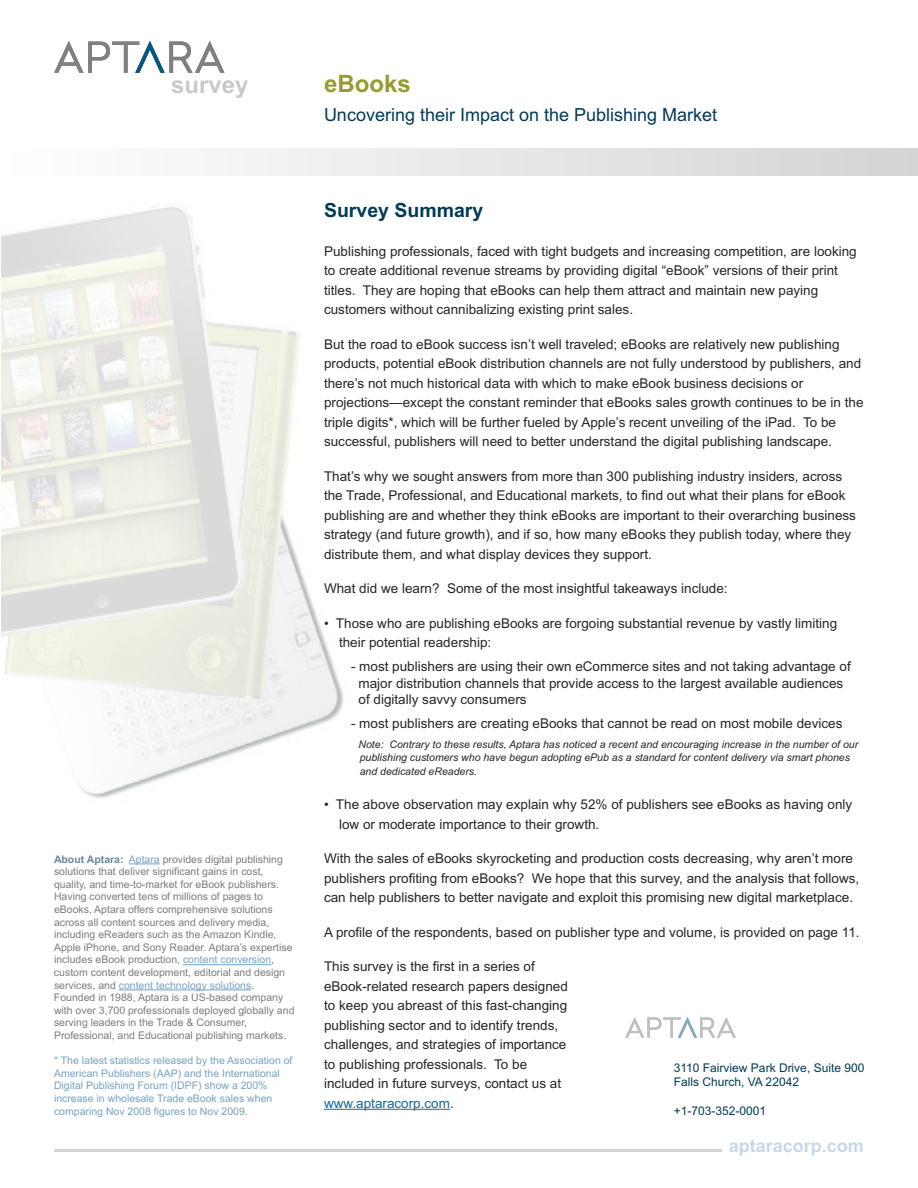
<style>
.page{position:relative;width:918px;height:1188px;background:#fff}
.page>*{position:absolute;margin:0;border:0;box-sizing:border-box;transform-origin:0 0}
.t1{font:700 24px "Arial";color:#979b30}
.t2{font:700 24px "Arial";color:#c9c9c9}
.t3{font:700 19.5px "Arial";color:#003b58}
.t4{font:18px "Arial";color:#003b58}
.t5{font:700 18px "Arial";color:#c6d9e6}
.t6{font:13.5px/19.5px "Arial";color:#272627}
.t7{font:12px/14.4px "Arial";color:#003b58}
.t8{font:10.5px/12.6px "Arial";color:#7d7d7d}
.t9{font:italic 10.5px/13.5px "Arial";color:#272627}
.t10{font:10.5px/12.6px "Arial";color:#77a3c4}
.s1{font-weight:700;color:#66899b}
.s2{color:#77a3c4}
.s3{color:#1c669c}
</style>
<div class="page">
<img style="left:1px;top:206px;width:343px;height:592px">
<svg style="left:54px;top:41px;width:170px;height:32px"></svg>
<hr style="left:54px;top:1149px;width:668px;height:3px;background:#d4d4d4">
<div style="left:0;top:148px;width:918px;height:28px;background:linear-gradient(to right,#fff,#d4d4d4)"></div>
<hr style="left:324px;top:1109px;width:126px;height:1px;background:#1c669c">
<svg style="left:625px;top:1017px;width:111px;height:21px"></svg>
<hr style="left:129px;top:864px;width:31px;height:1px;background:#77a3c4">
<hr style="left:183px;top:964px;width:88px;height:1px;background:#77a3c4">
<hr style="left:119px;top:990px;width:132px;height:1px;background:#77a3c4">
<h1 class="t2" style="left:171px;top:71px;width:79px">survey</h1>
<h1 class="t1" style="left:324px;top:70px;width:88px">eBooks</h1>
<h3 class="t4" style="left:324px;top:104px;width:395px">Uncovering their Impact on the Publishing Market</h3>
<p class="t8" style="left:54px;top:853px;width:242px"><span class="s1">About Aptara:</span> <span class="s2">Aptara</span> provides digital publishing solutions that deliver significant gains in cost, quality, and time-to-market for eBook publishers.<br>Having converted tens of millions of pages to eBooks, Aptara offers comprehensive solutions across all content sources and delivery media, including eReaders such as the Amazon Kindle, Apple iPhone, and Sony Reader. Aptara’s expertise includes eBook production, <span class="s2">content conversion</span>, custom content development, editorial and design services, and <span class="s2">content technology solutions</span>.<br>Founded in 1988, Aptara is a US-based company with over 3,700 professionals deployed globally and serving leaders in the Trade &amp; Consumer, Professional, and Educational publishing markets.</p>
<p class="t10" style="left:54px;top:1054px;width:240px">* The latest statistics released by the Association of American Publishers (AAP) and the International Digital Publishing Forum (IDPF) show a 200% increase in wholesale Trade eBook sales when comparing Nov 2008 figures to Nov 2009.</p>
<h2 class="t3" style="left:324px;top:199px;width:161px">Survey Summary</h2>
<p class="t6" style="left:324px;top:241px;width:534px">Publishing professionals, faced with tight budgets and increasing competition, are looking to create additional revenue streams by providing digital “eBook” versions of their print titles. They are hoping that eBooks can help them attract and maintain new paying customers without cannibalizing existing print sales.</p>
<p class="t6" style="left:324px;top:334px;width:541px">But the road to eBook success isn’t well traveled; eBooks are relatively new publishing products, potential eBook distribution channels are not fully understood by publishers, and there’s not much historical data with which to make eBook business decisions or projections—except the constant reminder that eBooks sales growth continues to be in the triple digits*, which will be further fueled by Apple’s recent unveiling of the iPad. To be successful, publishers will need to better understand the digital publishing landscape.</p>
<p class="t6" style="left:324px;top:466px;width:534px">That’s why we sought answers from more than 300 publishing industry insiders, across the Trade, Professional, and Educational markets, to find out what their plans for eBook publishing are and whether they think eBooks are important to their overarching business strategy (and future growth), and if so, how many eBooks they publish today, where they distribute them, and what display devices they support.</p>
<p class="t6" style="left:324px;top:579px;width:405px">What did we learn? Some of the most insightful takeaways include:</p>
<p class="t6" style="left:339px;top:613px;width:500px;text-indent:-15px">• Those who are publishing eBooks are forgoing substantial revenue by vastly limiting their potential readership:</p>
<p class="t6" style="left:359px;top:658px;width:494px;line-height:16.5px;text-indent:-8px">- most publishers are using their own eCommerce sites and not taking advantage of major distribution channels that provide access to the largest available audiences of digitally savvy consumers</p>
<p class="t6" style="left:351px;top:714px;width:493px">- most publishers are creating eBooks that cannot be read on most mobile devices</p>
<p class="t9" style="left:359px;top:737px;width:501px">Note: Contrary to these results, Aptara has noticed a recent and encouraging increase in the number of our publishing customers who have begun adopting ePub as a standard for content delivery via smart phones and dedicated eReaders.</p>
<p class="t6" style="left:339px;top:795px;width:515px;text-indent:-15px">• The above observation may explain why 52% of publishers see eBooks as having only low or moderate importance to their growth.</p>
<p class="t6" style="left:324px;top:849px;width:537px">With the sales of eBooks skyrocketing and production costs decreasing, why aren’t more publishers profiting from eBooks? We hope that this survey, and the analysis that follows, can help publishers to better navigate and exploit this promising new digital marketplace.</p>
<p class="t6" style="left:324px;top:922px;width:537px">A profile of the respondents, based on publisher type and volume, is provided on page 11.</p>
<p class="t6" style="left:324px;top:957px;width:245px">This survey is the first in a series of eBook-related research papers designed to keep you abreast of this fast-changing publishing sector and to identify trends, challenges, and strategies of importance to publishing professionals. To be included in future surveys, contact us at <span class="s3">www.aptaracorp.com</span>.</p>
<p class="t7" style="left:674px;top:1060px;width:192px">3110 Fairview Park Drive, Suite 900<br>Falls Church, VA 22042</p>
<p class="t7" style="left:674px;top:1104px;width:94px">+1-703-352-0001</p>
<h3 class="t5" style="left:729px;top:1135px;width:137px">aptaracorp.com</h3>
</div>
